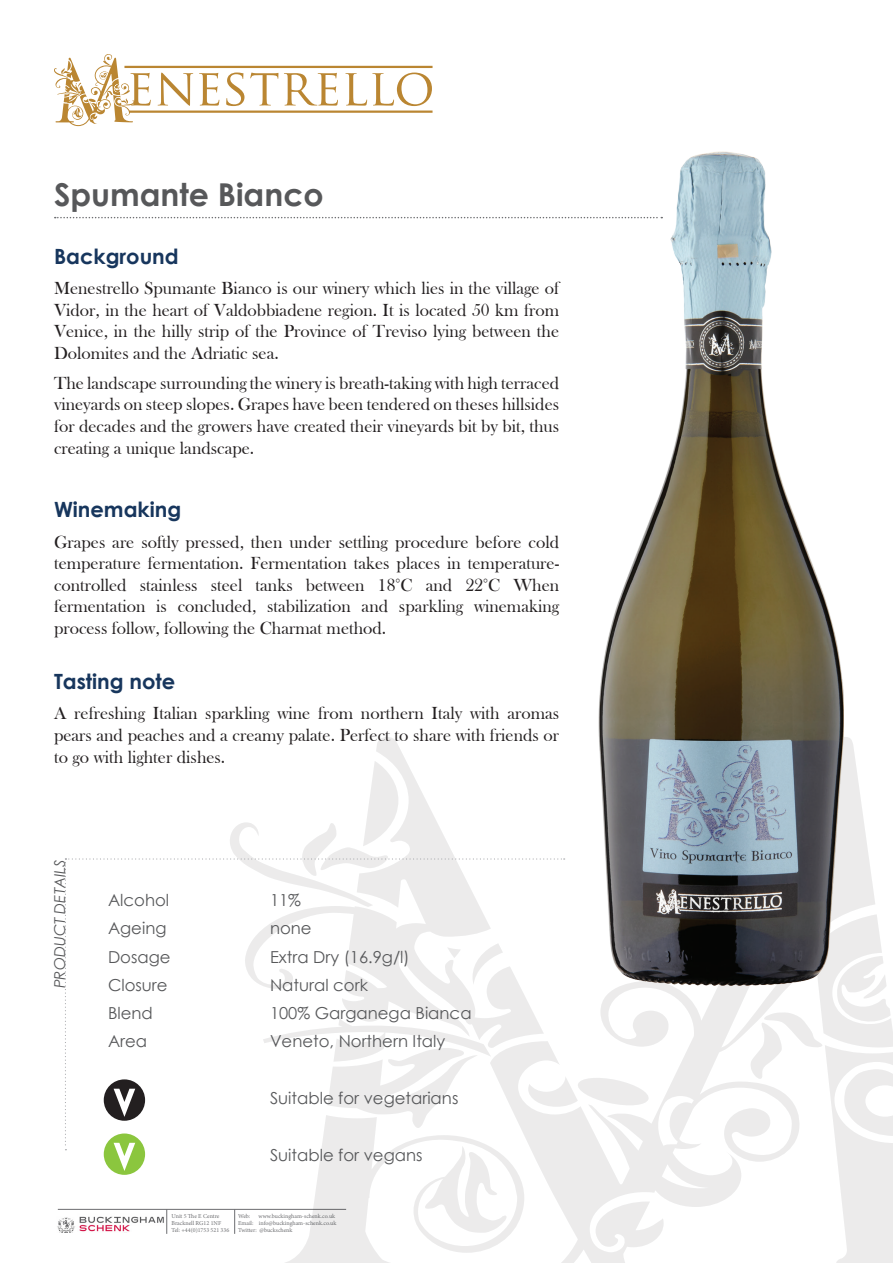
<style>
.page{position:relative;width:893px;height:1263px;background:#fff}
.page>*{position:absolute;margin:0;border:0;box-sizing:border-box;transform-origin:0 0}
.t1{font:700 31.5px "Century Gothic";color:#57585a}
.Subtitle{font:700 21px "Century Gothic";color:#17365d}
.Main_Para{font:18px/21.6px "Bask Old Face";color:#231f20;text-align:justify}
.product_details{font:16.5px "Century Gothic";color:#57585a}
.t2{font:italic 15px "Century Gothic";color:#57585a}
.t3{font:6px/7.2px "Minion Pro";color:#6c6d70}
</style>
<div class="page">
<img style="left:57px;top:1216px;width:107px;height:16px">
<hr style="left:58px;top:1209px;width:288px;height:1px;background:#6c6d70">
<svg style="left:166px;top:1210px;width:1px;height:24px"></svg>
<svg style="left:54px;top:54px;width:379px;height:72px"></svg>
<svg style="left:230px;top:706px;width:663px;height:557px"></svg>
<img style="left:583px;top:151px;width:260px;height:852px">
<svg style="left:55px;top:217px;width:607px;height:1px"></svg>
<svg style="left:65px;top:858px;width:500px;height:317px"></svg>
<p class="t1" style="left:54px;top:171px;width:271px">Spumante Bianco</p>
<p class="Subtitle" style="left:54px;top:240px;width:126px">Background</p>
<p class="Main_Para" style="left:54px;top:278px;width:507px">Menestrello Spumante Bianco is our winery which lies in the village of Vidor, in the heart of Valdobbiadene region. It is located 50 km from Venice, in the hilly strip of the Province of Treviso lying between the Dolomites and the Adriatic sea.</p>
<p class="Main_Para" style="left:54px;top:372px;width:507px">The landscape surrounding the winery is breath-taking with high terraced vineyards on steep slopes. Grapes have been tendered on theses hillsides for decades and the growers have created their vineyards bit by bit, thus creating a unique landscape.</p>
<p class="Subtitle" style="left:54px;top:494px;width:129px">Winemaking</p>
<p class="Main_Para" style="left:54px;top:531px;width:507px">Grapes are softly pressed, then under settling procedure before cold temperature fermentation. Fermentation takes places in temperature&shy;controlled stainless steel tanks between 18°C and 22°C When fermentation is concluded, stabilization and sparkling winemaking process follow, following the Charmat method.</p>
<p class="Subtitle" style="left:54px;top:666px;width:123px">Tasting note</p>
<p class="Main_Para" style="left:54px;top:703px;width:507px">A refreshing Italian sparkling wine from northern Italy with aromas pears and peaches and a creamy palate. Perfect to share with friends or to go with lighter dishes.</p>
<p class="t2" style="left:49px;top:988px;width:131px;rotate:-90deg">PRODUCT DETAILS</p>
<p class="product_details" style="left:108px;top:888px;width:63px">Alcohol</p>
<p class="product_details" style="left:270px;top:888px;width:33px">11%</p>
<p class="product_details" style="left:108px;top:917px;width:60px">Ageing</p>
<p class="product_details" style="left:270px;top:917px;width:43px">none</p>
<p class="product_details" style="left:108px;top:945px;width:64px">Dosage</p>
<p class="product_details" style="left:270px;top:945px;width:141px">Extra Dry (16.9g/l)</p>
<p class="product_details" style="left:108px;top:973px;width:61px">Closure</p>
<p class="product_details" style="left:270px;top:973px;width:99px">Natural cork</p>
<p class="product_details" style="left:108px;top:1002px;width:46px">Blend</p>
<p class="product_details" style="left:270px;top:1002px;width:203px">100% Garganega Bianca</p>
<p class="product_details" style="left:108px;top:1030px;width:41px">Area</p>
<p class="product_details" style="left:270px;top:1030px;width:177px">Veneto, Northern Italy</p>
<p class="product_details" style="left:270px;top:1086px;width:190px">Suitable for vegetarians</p>
<p class="product_details" style="left:270px;top:1143px;width:154px">Suitable for vegans</p>
<p class="t3" style="left:172px;top:1212px;width:59px">Unit 5 The E Centre<br>Bracknell RG12 1NF<br>Tel: +44(0)1753 521 336</p>
<p class="t3" style="left:238px;top:1212px;width:14px">Web:</p>
<p class="t3" style="left:238px;top:1212px;width:100px;text-indent:20px">www.buckingham-schenk.co.uk<br>Email: info@buckingham-schenk.co.uk<br>Twitter: @buckschenk</p>
</div>
